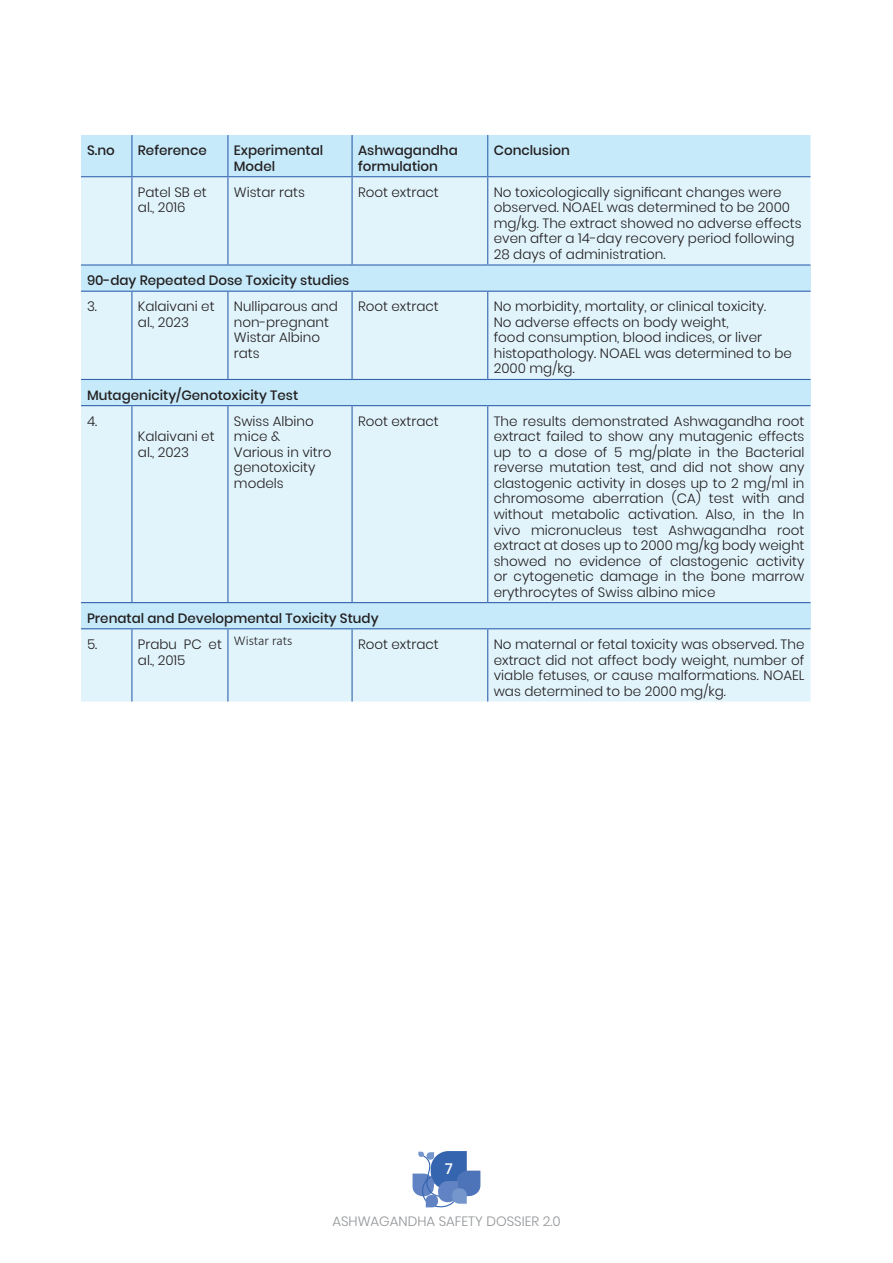
<style>
.page{position:relative;width:893px;height:1263px;background:#fff}
.page>*{position:absolute;margin:0;border:0;box-sizing:border-box;transform-origin:0 0}
.t1{font:500 15px "Poppins";color:#fff}
.t2{font:300 13.5px/15.5px "Poppins";color:#231f20}
.t3{font:500 13.5px/15.5px "Poppins";color:#231f20}
.t4{font:300 13.5px "Poppins";color:#939598}
.t5{font:300 13.5px "Calibri";letter-spacing:-.005em;color:#231f20}
</style>
<div class="page">
<svg style="left:413px;top:1151px;width:67px;height:57px"></svg>
<div style="left:81px;top:135px;width:729px;height:41px;background:#c6eafa"></div>
<div style="left:81px;top:177px;width:729px;height:524px;background:#e1f4fc"></div>
<div style="left:81px;top:265px;width:729px;height:26px;background:#c6eafa"></div>
<div style="left:81px;top:379px;width:729px;height:27px;background:#c6eafa"></div>
<div style="left:81px;top:603px;width:729px;height:26px;background:#c6eafa"></div>
<hr style="left:131px;top:135px;width:1px;height:41px;background:#3665b0">
<hr style="left:227px;top:135px;width:1px;height:41px;background:#3665b0">
<hr style="left:351px;top:135px;width:2px;height:41px;background:#3665b0">
<hr style="left:487px;top:135px;width:1px;height:41px;background:#3665b0">
<hr style="left:81px;top:176px;width:51px;height:1px;background:#3665b0">
<hr style="left:132px;top:176px;width:96px;height:1px;background:#3665b0">
<hr style="left:228px;top:176px;width:124px;height:1px;background:#3665b0">
<hr style="left:352px;top:176px;width:136px;height:1px;background:#3665b0">
<hr style="left:488px;top:176px;width:322px;height:1px;background:#3665b0">
<hr style="left:131px;top:177px;width:1px;height:87px;background:#3665b0">
<hr style="left:227px;top:177px;width:1px;height:87px;background:#3665b0">
<hr style="left:351px;top:177px;width:2px;height:87px;background:#3665b0">
<hr style="left:487px;top:177px;width:1px;height:87px;background:#3665b0">
<hr style="left:81px;top:264px;width:51px;height:2px;background:#3665b0">
<hr style="left:132px;top:264px;width:96px;height:2px;background:#3665b0">
<hr style="left:228px;top:264px;width:124px;height:2px;background:#3665b0">
<hr style="left:352px;top:264px;width:136px;height:2px;background:#3665b0">
<hr style="left:488px;top:264px;width:322px;height:2px;background:#3665b0">
<hr style="left:81px;top:291px;width:51px;height:1px;background:#3665b0">
<hr style="left:132px;top:291px;width:96px;height:1px;background:#3665b0">
<hr style="left:131px;top:292px;width:1px;height:87px;background:#3665b0">
<hr style="left:228px;top:291px;width:124px;height:1px;background:#3665b0">
<hr style="left:227px;top:292px;width:1px;height:87px;background:#3665b0">
<hr style="left:352px;top:291px;width:136px;height:1px;background:#3665b0">
<hr style="left:351px;top:292px;width:2px;height:87px;background:#3665b0">
<hr style="left:488px;top:291px;width:322px;height:1px;background:#3665b0">
<hr style="left:487px;top:292px;width:1px;height:87px;background:#3665b0">
<hr style="left:81px;top:379px;width:51px;height:1px;background:#3665b0">
<hr style="left:132px;top:379px;width:96px;height:1px;background:#3665b0">
<hr style="left:228px;top:379px;width:124px;height:1px;background:#3665b0">
<hr style="left:352px;top:379px;width:136px;height:1px;background:#3665b0">
<hr style="left:488px;top:379px;width:322px;height:1px;background:#3665b0">
<hr style="left:81px;top:405px;width:51px;height:1px;background:#3665b0">
<hr style="left:132px;top:405px;width:96px;height:1px;background:#3665b0">
<hr style="left:131px;top:406px;width:1px;height:196px;background:#3665b0">
<hr style="left:228px;top:405px;width:124px;height:1px;background:#3665b0">
<hr style="left:227px;top:406px;width:1px;height:196px;background:#3665b0">
<hr style="left:352px;top:405px;width:136px;height:1px;background:#3665b0">
<hr style="left:351px;top:406px;width:2px;height:196px;background:#3665b0">
<hr style="left:488px;top:405px;width:322px;height:1px;background:#3665b0">
<hr style="left:487px;top:406px;width:1px;height:196px;background:#3665b0">
<hr style="left:81px;top:602px;width:51px;height:1px;background:#3665b0">
<hr style="left:132px;top:602px;width:96px;height:1px;background:#3665b0">
<hr style="left:228px;top:602px;width:124px;height:1px;background:#3665b0">
<hr style="left:352px;top:602px;width:136px;height:1px;background:#3665b0">
<hr style="left:488px;top:602px;width:322px;height:1px;background:#3665b0">
<hr style="left:81px;top:628px;width:51px;height:1px;background:#3665b0">
<hr style="left:132px;top:628px;width:96px;height:1px;background:#3665b0">
<hr style="left:131px;top:629px;width:1px;height:72px;background:#3665b0">
<hr style="left:228px;top:628px;width:124px;height:1px;background:#3665b0">
<hr style="left:227px;top:629px;width:1px;height:72px;background:#3665b0">
<hr style="left:352px;top:628px;width:136px;height:1px;background:#3665b0">
<hr style="left:351px;top:629px;width:2px;height:72px;background:#3665b0">
<hr style="left:488px;top:628px;width:322px;height:1px;background:#3665b0">
<hr style="left:487px;top:629px;width:1px;height:72px;background:#3665b0">
<p class="t3" style="left:87px;top:143px;width:29px">S.no</p>
<p class="t3" style="left:138px;top:143px;width:70px">Reference</p>
<p class="t3" style="left:234px;top:143px;width:91px">Experimental<br>Model</p>
<p class="t3" style="left:358px;top:143px;width:101px">Ashwagandha formulation</p>
<p class="t3" style="left:494px;top:143px;width:78px">Conclusion</p>
<p class="t2" style="left:138px;top:184px;width:70px">Patel SB et al., 2016</p>
<p class="t2" style="left:234px;top:184px;width:73px">Wistar rats</p>
<p class="t2" style="left:358px;top:184px;width:82px">Root extract</p>
<p class="t2" style="left:494px;top:184px;width:309px">No toxicologically significant changes were observed. NOAEL was determined to be 2000 mg/kg. The extract showed no adverse effects even after a 14-day recovery period following 28 days of administration.</p>
<p class="t3" style="left:87px;top:273px;width:264px">90-day Repeated Dose Toxicity studies</p>
<p class="t2" style="left:87px;top:299px;width:11px">3.</p>
<p class="t2" style="left:138px;top:299px;width:78px">Kalaivani et al., 2023</p>
<p class="t2" style="left:234px;top:299px;width:106px">Nulliparous and non-pregnant<br>Wistar Albino rats</p>
<p class="t2" style="left:358px;top:299px;width:82px">Root extract</p>
<p class="t2" style="left:494px;top:299px;width:300px">No morbidity, mortality, or clinical toxicity.<br>No adverse effects on body weight,<br>food consumption, blood indices, or liver histopathology. NOAEL was determined to be 2000 mg/kg.</p>
<p class="t3" style="left:87px;top:387px;width:213px">Mutagenicity/Genotoxicity Test</p>
<p class="t2" style="left:87px;top:413px;width:12px">4.</p>
<p class="t2" style="left:138px;top:429px;width:78px">Kalaivani et al., 2023</p>
<p class="t2" style="left:234px;top:413px;width:99px">Swiss Albino mice &amp;<br>Various in vitro genotoxicity models</p>
<p class="t2" style="left:358px;top:413px;width:82px">Root extract</p>
<p class="t2" style="left:494px;top:413px;width:312px;text-align:justify">The results demonstrated Ashwagandha root extract failed to show any mutagenic effects up to a dose of 5 mg/plate in the Bacterial reverse mutation test, and did not show any clastogenic activity in doses up to 2 mg/ml in chromosome aberration (CA) test with and without metabolic activation. Also, in the In vivo micronucleus test Ashwagandha root extract at doses up to 2000 mg/kg body weight showed no evidence of clastogenic activity or cytogenetic damage in the bone marrow erythrocytes of Swiss albino mice</p>
<p class="t3" style="left:87px;top:610px;width:293px">Prenatal and Developmental Toxicity Study</p>
<p class="t2" style="left:87px;top:637px;width:12px">5.</p>
<p class="t2" style="left:138px;top:636px;width:85px">Prabu PC et al., 2015</p>
<p class="t5" style="left:234px;top:632px;width:60px">Wistar rats</p>
<p class="t2" style="left:358px;top:637px;width:82px">Root extract</p>
<p class="t2" style="left:494px;top:636px;width:312px;text-align:justify">No maternal or fetal toxicity was observed. The extract did not affect body weight, number of viable fetuses, or cause malformations. NOAEL was determined to be 2000 mg/kg.</p>
<p class="t1" style="left:445px;top:1160px;width:9px">7</p>
<p class="t4" style="left:332px;top:1214px;width:230px">ASHWAGANDHA SAFETY DOSSIER 2.0</p>
</div>
